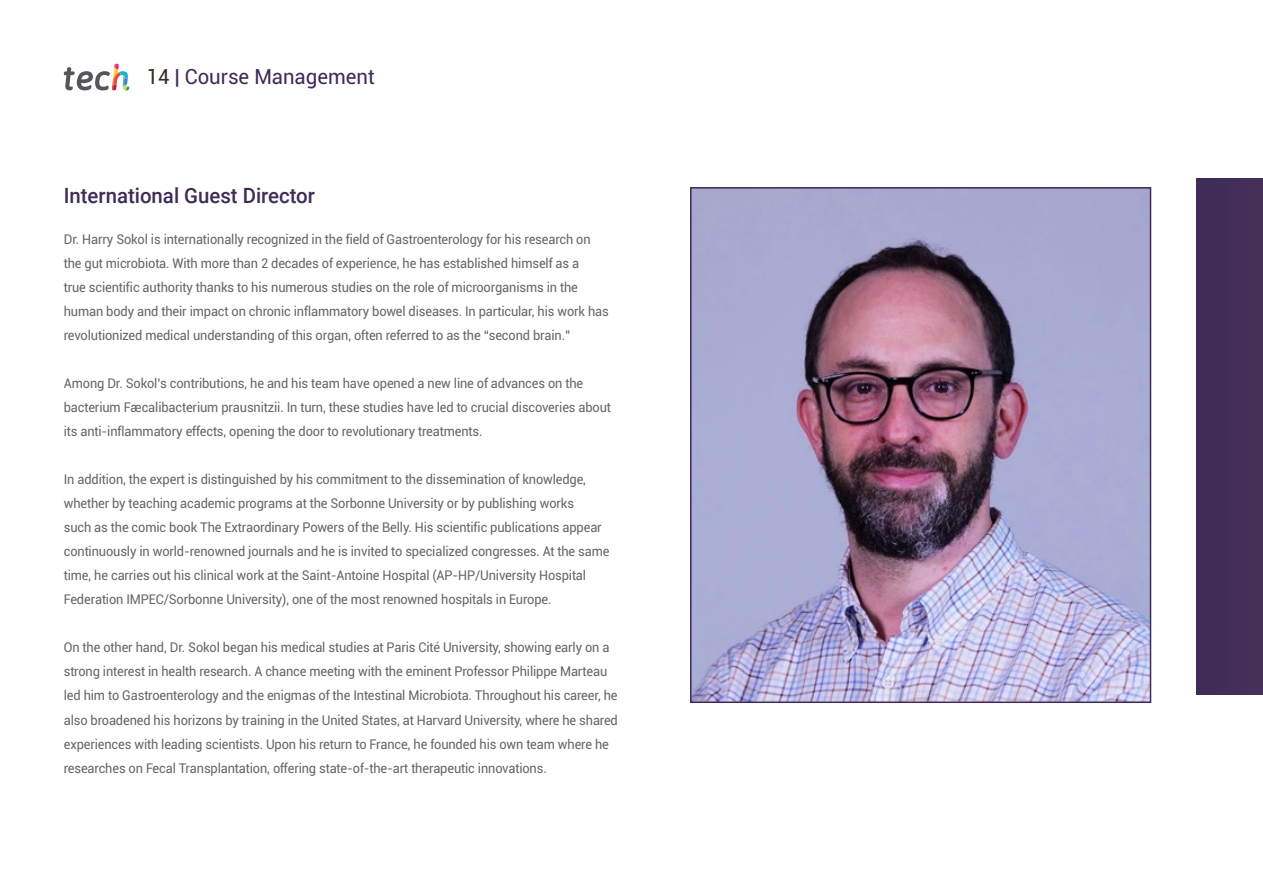
<style>
.page{position:relative;width:1263px;height:893px;background:#fff}
.page>*{position:absolute;margin:0;border:0;box-sizing:border-box;transform-origin:0 0}
.t1{font:500 21px "Roboto";color:#3e2b56}
.t2{font:21px "Roboto";color:#3d2b56}
.t3{font:13.5px/24px "Roboto";letter-spacing:-.01em;color:#656565;scale:.95 1}
.s1{color:#312e20}
</style>
<div class="page">
<div style="left:1196px;top:179px;width:67px;height:515px;background:#422e58"></div>
<img style="left:693px;top:190px;width:455px;height:510px">
<div style="left:690px;top:187px;width:461px;height:516px;border:2px solid #3e2b56"></div>
<svg style="left:64px;top:64px;width:65px;height:27px"></svg>
<h1 class="t2" style="left:147px;top:62px;width:229px"><span class="s1">14</span> | Course Management</h1>
<h1 class="t1" style="left:64px;top:181px;width:253px">International Guest Director</h1>
<p class="t3" style="left:64px;top:227px;width:575px">Dr. Harry Sokol is internationally recognized in the field of Gastroenterology for his research on the gut microbiota. With more than 2 decades of experience, he has established himself as a<br>true scientific authority thanks to his numerous studies on the role of microorganisms in the human body and their impact on chronic inflammatory bowel diseases. In particular, his work has revolutionized medical understanding of this organ, often referred to as the “second brain.”</p>
<p class="t3" style="left:64px;top:371px;width:577px">Among Dr. Sokol’s contributions, he and his team have opened a new line of advances on the bacterium Faecalibacterium prausnitzii. In turn, these studies have led to crucial discoveries about its anti-inflammatory effects, opening the door to revolutionary treatments.</p>
<p class="t3" style="left:64px;top:467px;width:576px">In addition, the expert is distinguished by his commitment to the dissemination of knowledge, whether by teaching academic programs at the Sorbonne University or by publishing works<br>such as the comic book The Extraordinary Powers of the Belly. His scientific publications appear continuously in world-renowned journals and he is invited to specialized congresses. At the same time, he carries out his clinical work at the Saint-Antoine Hospital (AP-HP/University Hospital Federation IMPEC/Sorbonne University), one of the most renowned hospitals in Europe.</p>
<p class="t3" style="left:64px;top:635px;width:585px">On the other hand, Dr. Sokol began his medical studies at Paris Cité University, showing early on a strong interest in health research. A chance meeting with the eminent Professor Philippe Marteau led him to Gastroenterology and the enigmas of the Intestinal Microbiota. Throughout his career, he also broadened his horizons by training in the United States, at Harvard University, where he shared experiences with leading scientists. Upon his return to France, he founded his own team where he researches on Fecal Transplantation, offering state-of-the-art therapeutic innovations.</p>
</div>
